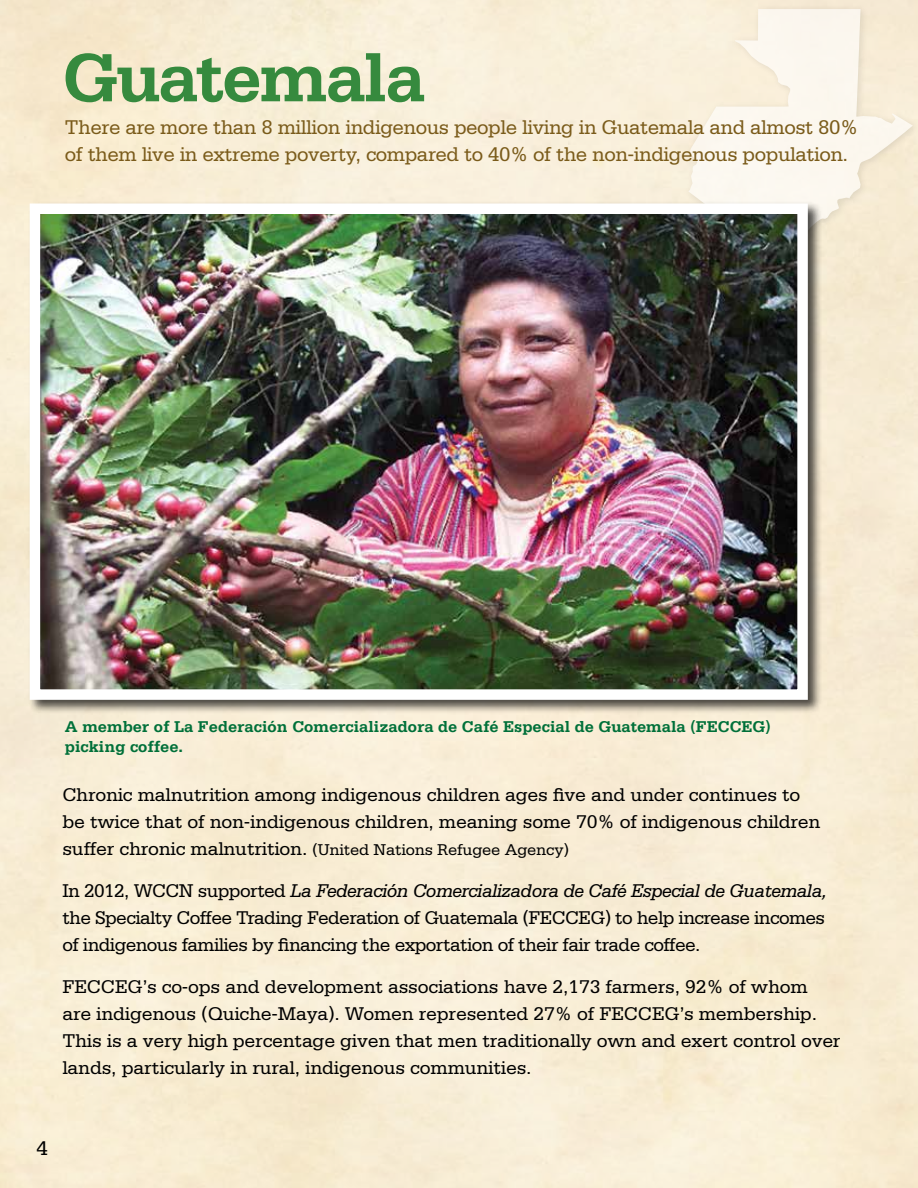
<style>
.page{position:relative;width:918px;height:1188px;background:#fff}
.page>*{position:absolute;margin:0;border:0;box-sizing:border-box;transform-origin:0 0}
.t1{font:700 72px "Serifa";letter-spacing:-.03em;color:#368a3e}
.t2{font:21px/27px "Serifa";letter-spacing:-.02em;color:#7a5b1a}
.t3{font:21px "Serifa";color:#000}
.t4{font:19.5px/27px "Serifa";letter-spacing:-.01em;color:#000}
.t5{font:700 16.5px/19.5px "Serifa";color:#007039}
.t6{font:16.5px "Serifa";letter-spacing:-.01em;color:#000}
.s1{font-size:19.5px}
.s2{font-style:italic}
</style>
<div class="page">
<div style="left:684px;top:3px;width:234px;height:242px;background:#f6ead3"></div>
<svg style="left:688px;top:9px;width:224px;height:214px;fill:#fbf6ee"></svg>
<div style="left:28px;top:201px;width:794px;height:513px;background:#000;opacity:.7"></div>
<img style="left:41px;top:215px;width:756px;height:474px">
<div style="left:30px;top:204px;width:778px;height:496px;border:10px solid #fff"></div>
<h1 class="t1" style="left:62px;top:35px;width:364px">Guatemala</h1>
<p class="t2" style="left:65px;top:113px;width:795px">There are more than 8 million indigenous people living in Guatemala and almost 80% of them live in extreme poverty, compared to 40% of the non-indigenous population.</p>
<p class="t5" style="left:65px;top:717px;width:708px">A member of La Federación Comercializadora de Café Especial de Guatemala (FECCEG) picking coffee.</p>
<p class="t4" style="left:62px;top:781px;width:760px">Chronic malnutrition among indigenous children ages five and under continues to be twice that of non-indigenous children, meaning some 70% of indigenous children</p>
<p class="t6" style="left:62px;top:841px;width:508px"><span class="s1">suffer chronic malnutrition.</span> (United Nations Refugee Agency)</p>
<p class="t4" style="left:62px;top:877px;width:766px;text-align:justify">In 2012, WCCN supported <span class="s2">La Federación Comercializadora de Café Especial de Guatemala, </span>the Specialty Coffee Trading Federation of Guatemala (FECCEG) to help increase incomes of indigenous families by financing the exportation of their fair trade coffee.</p>
<p class="t4" style="left:62px;top:973px;width:780px">FECCEG’s co-ops and development associations have 2,173 farmers, 92% of whom are indigenous (Quiche-Maya). Women represented 27% of FECCEG’s membership.<br>This is a very high percentage given that men traditionally own and exert control over lands, particularly in rural, indigenous communities.</p>
<p class="t3" style="left:36px;top:1137px;width:13px">4</p>
</div>
